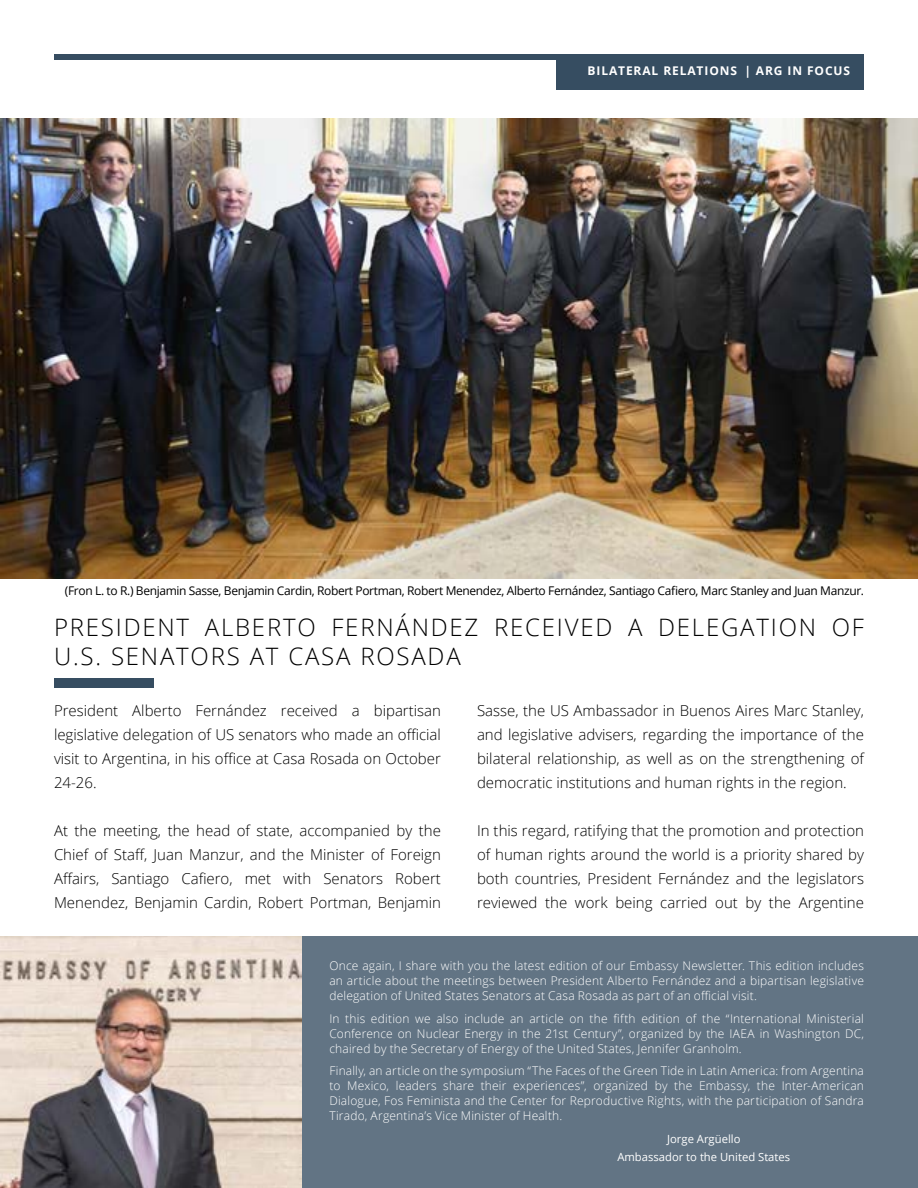
<style>
.page{position:relative;width:918px;height:1188px;background:#fff}
.page>*{position:absolute;margin:0;border:0;box-sizing:border-box;transform-origin:0 0}
.t1{font:300 24px/28.8px "Open Sans";letter-spacing:.075em;color:#000}
.t2{font:300 15px/24px "Open Sans";color:#000;text-align:justify}
.t3{font:300 12px/15px "Open Sans";letter-spacing:.015em;color:#fff;text-align:justify}
.t4{font:12px "Open Sans";letter-spacing:-.03em;color:#000}
.t5{font:700 12px "Open Sans";letter-spacing:.075em;color:#fff}
.t6{font:11.25px/18px "Open Sans";color:#fff;text-align:center}
</style>
<div class="page">
<div style="left:54px;top:54px;width:810px;height:5px;background:#364d61"></div>
<div style="left:556px;top:54px;width:308px;height:36px;background:#364d61"></div>
<img style="left:0;top:118px;width:918px;height:461px">
<div style="left:54px;top:678px;width:100px;height:10px;background:#364d61"></div>
<div style="left:54px;top:936px;width:864px;height:252px;background:#627484"></div>
<img style="left:0;top:936px;width:302px;height:252px">
<p class="t5" style="left:587px;top:62px;width:126px">BI LATERAL RELATIONS</p>
<p class="t5" style="left:744px;top:62px;width:107px">| ARG IN FOCUS</p>
<p class="t4" style="left:65px;top:582px;width:801px">(Fron L. to R.) Benjamin Sasse, Benjamin Cardin, Robert Portman, Robert Menendez, Alberto Fernández, Santiago Cafiero, Marc Stanley and Juan Manzur.</p>
<h1 class="t1" style="left:54px;top:613px;width:811px">PRESIDENT ALBERTO FERNÁNDEZ RECEIVED A DELEGATION OF<br>U.S. SENATORS AT CASA ROSADA</h1>
<p class="t2" style="left:54px;top:698px;width:389px">President Alberto Fernández received a bipartisan legislative delegation of US senators who made an official visit to Argentina, in his office at Casa Rosada on October 24-26.</p>
<p class="t2" style="left:54px;top:818px;width:389px">At the meeting, the head of state, accompanied by the Chief of Staff, Juan Manzur, and the Minister of Foreign Affairs, Santiago Cafiero, met with Senators Robert Menendez, Benjamin Cardin, Robert Portman, Benjamin</p>
<p class="t2" style="left:477px;top:698px;width:389px">Sasse, the US Ambassador in Buenos Aires Marc Stanley, and legislative advisers, regarding the importance of the bilateral relationship, as well as on the strengthening of democratic institutions and human rights in the region.</p>
<p class="t2" style="left:477px;top:818px;width:389px">In this regard, ratifying that the promotion and protection of human rights around the world is a priority shared by both countries, President Fernández and the legislators reviewed the work being carried out by the Argentine</p>
<p class="t3" style="left:329px;top:958px;width:536px">Once again, I share with you the latest edition of our Embassy Newsletter. This edition includes an article about the meetings between President Alberto Fernández and a bipartisan legislative delegation of United States Senators at Casa Rosada as part of an official visit.</p>
<p class="t3" style="left:329px;top:1011px;width:536px">In this edition we also include an article on the fifth edition of the “International Ministerial Conference on Nuclear Energy in the 21st Century”, organized by the IAEA in Washington DC, chaired by the Secretary of Energy of the United States, Jennifer Granholm.</p>
<p class="t3" style="left:329px;top:1063px;width:536px">Finally, an article on the symposium “The Faces of the Green Tide in Latin America: from Argentina to Mexico, leaders share their experiences”, organized by the Embassy, the Inter-American Dialogue, Fos Feminista and the Center for Reproductive Rights, with the participation of Sandra Tirado, Argentina’s Vice Minister of Health.</p>
<p class="t6" style="left:617px;top:1129px;width:174px">Jorge Argüello<br>Ambassador to the United States</p>
</div>
